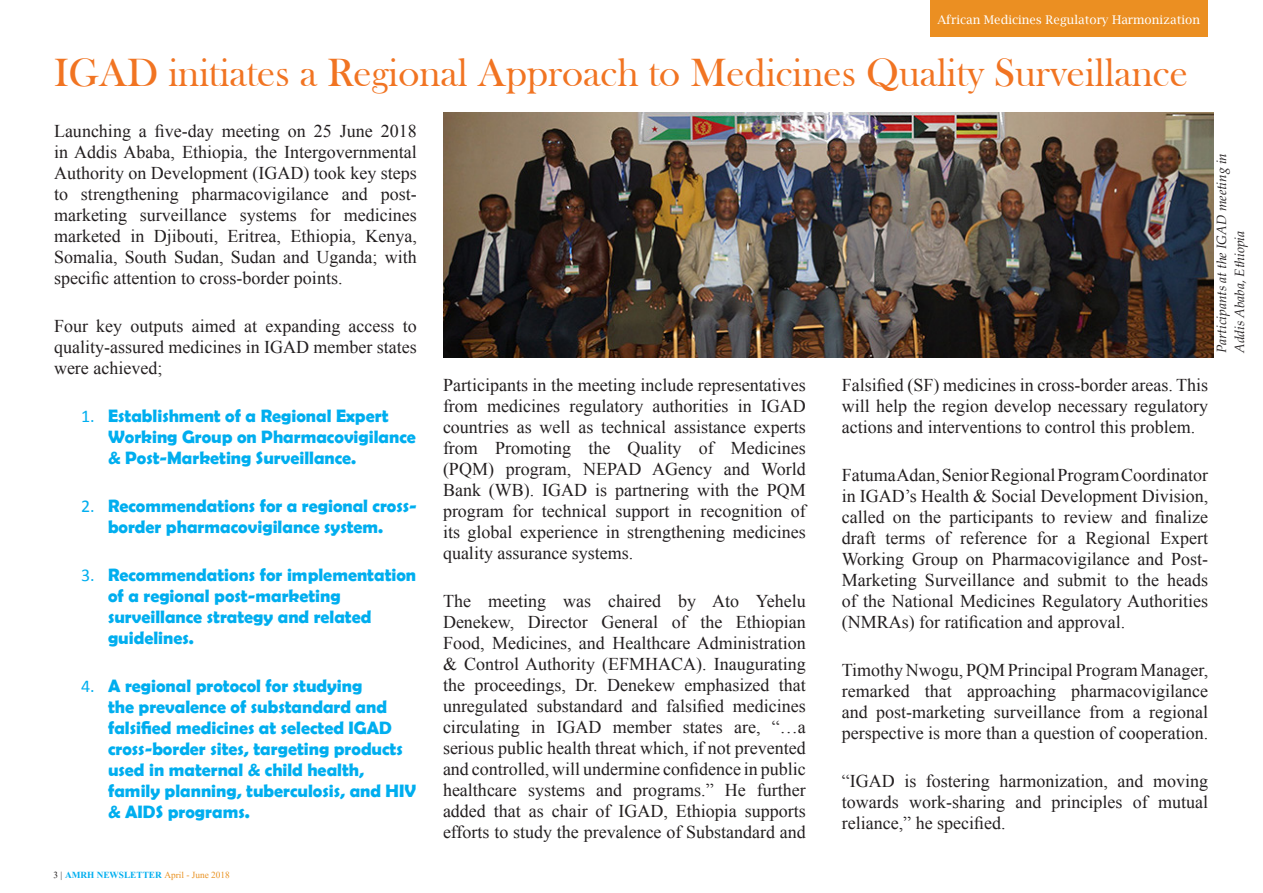
<style>
.page{position:relative;width:1263px;height:893px;background:#fff}
.page>*{position:absolute;margin:0;border:0;box-sizing:border-box;transform-origin:0 0}
.Medium_Grid_21{font:40.5px "Bask Old Face";color:#f17422}
.t1{font:18px/21px "Times New Roman";color:#231f20;text-align:justify}
.t2{font:700 18px/21px "Berlin Sans FB Demi";color:#00aeef}
.t3{font:italic 13.5px/18px "Book Antiqua";color:#231f20}
.t4{font:12px "Lucida Bright";color:#fff}
.t5{font:700 12px "Kokila";color:#00aeef}
.s1{font-family:"Calibri";font-weight:400}
.s2{font-weight:400;color:#231f20}
.s3{font-weight:400;color:#e99222}
</style>
<div class="page">
<div style="left:931px;top:1px;width:277px;height:36px;background:#eb8f22"></div>
<img style="left:443px;top:113px;width:770px;height:245px">
<p class="t4" style="left:937px;top:13px;width:264px">African Medicines Regulatory Harmonization</p>
<p class="Medium_Grid_21" style="left:54px;top:51px;width:1135px">IGAD initiates a Regional Approach to Medicines Quality Surveillance</p>
<p class="t1" style="left:54px;top:120px;width:364px">Launching a five-day meeting on 25 June 2018 in Addis Ababa, Ethiopia, the Intergovernmental Authority on Development (IGAD) took key steps to strengthening pharmacovigilance and post&shy;marketing surveillance systems for medicines marketed in Djibouti, Eritrea, Ethiopia, Kenya, Somalia, South Sudan, Sudan and Uganda; with specific attention to cross-border points.</p>
<p class="t1" style="left:54px;top:315px;width:364px">Four key outputs aimed at expanding access to quality-assured medicines in IGAD member states were achieved;</p>
<p class="t2" style="left:108px;top:405px;width:309px;text-indent:-27px"><span class="s1">1.</span> Establishment of a Regional Expert<br>Working Group on Pharmacovigilance &amp; Post-Marketing Surveillance.</p>
<p class="t2" style="left:81px;top:495px;width:337px;text-align:center"><span class="s1">2.</span> Recommendations for a regional cross&shy;border pharmacovigilance system.</p>
<p class="t2" style="left:108px;top:564px;width:310px;text-indent:-27px"><span class="s1">3.</span> Recommendations for implementation of a regional post-marketing surveillance strategy and related guidelines.</p>
<p class="t2" style="left:108px;top:675px;width:310px;text-indent:-27px"><span class="s1">4.</span> A regional protocol for studying<br>the prevalence of substandard and falsified medicines at selected IGAD cross-border sites, targeting products used in maternal &amp; child health, family planning, tuberculosis, and HIV &amp; AIDS programs.</p>
<p class="t1" style="left:842px;top:373px;width:368px">Falsified (SF) medicines in cross-border areas. This will help the region develop necessary regulatory actions and interventions to control this problem.</p>
<p class="t1" style="left:842px;top:463px;width:368px">Fatuma Adan, Senior Regional Program Coordinator in IGAD’s Health &amp; Social Development Division, called on the participants to review and finalize draft terms of reference for a Regional Expert Working Group on Pharmacovigilance and Post-Marketing Surveillance and submit to the heads of the National Medicines Regulatory Authorities (NMRAs) for ratification and approval.</p>
<p class="t1" style="left:842px;top:658px;width:368px">Timothy Nwogu, PQM Principal Program Manager, remarked that approaching pharmacovigilance and post-marketing surveillance from a regional perspective is more than a question of cooperation.</p>
<p class="t1" style="left:842px;top:769px;width:368px">“IGAD is fostering harmonization, and moving towards work-sharing and principles of mutual reliance,” he specified.</p>
<p class="t1" style="left:443px;top:373px;width:364px">Participants in the meeting include representatives from medicines regulatory authorities in IGAD countries as well as technical assistance experts from Promoting the Quality of Medicines (PQM) program, NEPAD AGency and World Bank (WB). IGAD is partnering with the PQM program for technical support in recognition of its global experience in strengthening medicines quality assurance systems.</p>
<p class="t1" style="left:443px;top:589px;width:364px">The meeting was chaired by Ato Yehelu Denekew, Director General of the Ethiopian Food, Medicines, and Healthcare Administration &amp; Control Authority (EFMHACA). Inaugurating the proceedings, Dr. Denekew emphasized that unregulated substandard and falsified medicines circulating in IGAD member states are, “…a serious public health threat which, if not prevented and controlled, will undermine confidence in public healthcare systems and programs.” He further added that as chair of IGAD, Ethiopia supports efforts to study the prevalence of Substandard and</p>
<p class="t3" style="left:1212px;top:353px;width:202px;rotate:-90deg">Participants at the IGAD meeting in<br>Addis Ababa, Ethiopia</p>
<p class="t5" style="left:53px;top:868px;width:178px"><span class="s2">3 |</span> AMRH NEWSLETTER <span class="s3">April - June 2018</span></p>
</div>
